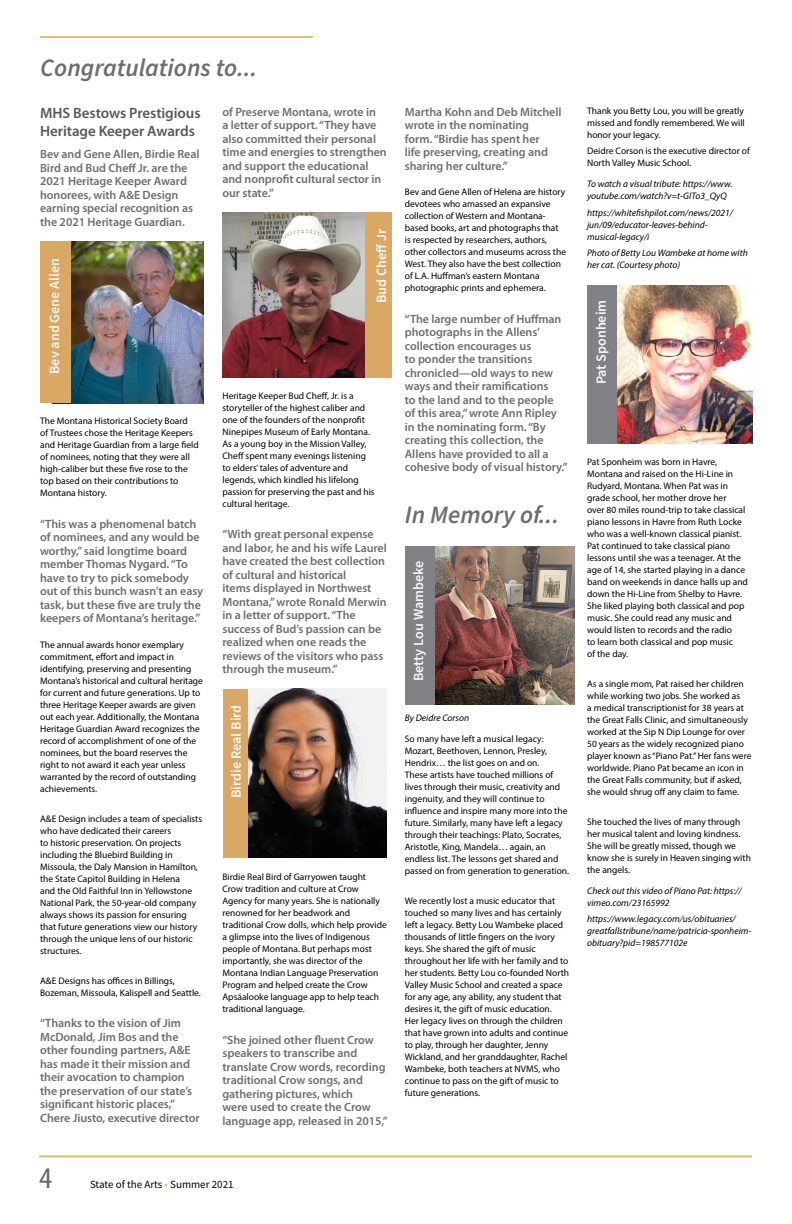
<style>
.page{position:relative;width:792px;height:1224px;background:#fff}
.page>*{position:absolute;margin:0;border:0;box-sizing:border-box;transform-origin:0 0}
.t1{font:condensed 30px "Myriad Pro";color:#636466;scale:1.12 1}
.t2{font:italic 600 25px "Source Sans Pro";color:#6d6e71}
.t3{font:600 15px/18px "Myriad Pro";letter-spacing:-.005em;color:#58595b}
.t4{font:600 14.1px "Source Sans Pro";color:#f6f6f6}
.t5{font:600 12px/13.5px "Myriad Pro";letter-spacing:-.005em;color:#6d6e71}
.t6{font:11px "Source Sans Pro";color:#000}
.t7{font:9.5px/12px "Myriad Pro";color:#000}
.t8{font:italic 9.5px/12px "Myriad Pro";color:#000}
.s1{color:#debf67}
</style>
<div class="page">
<svg style="left:40px;top:1157px;width:711px;height:1px"></svg>
<hr style="left:40px;top:1155px;width:711px;height:2px;background:#ddbe68">
<hr style="left:40px;top:36px;width:272px;height:2px;background:#ddbe68">
<img style="left:71px;top:241px;width:133px;height:162px">
<div style="left:41px;top:241px;width:30px;height:162px;background:#d9a864"></div>
<img style="left:222px;top:212px;width:143px;height:166px">
<div style="left:365px;top:212px;width:27px;height:166px;background:#d9a864"></div>
<img style="left:248px;top:689px;width:138px;height:168px">
<div style="left:223px;top:689px;width:25px;height:168px;background:#d9a864"></div>
<img style="left:434px;top:546px;width:140px;height:158px">
<div style="left:405px;top:546px;width:29px;height:159px;background:#808285"></div>
<img style="left:617px;top:285px;width:135px;height:158px">
<div style="left:587px;top:285px;width:30px;height:159px;background:#808285"></div>
<h2 class="t2" style="left:40px;top:51px;width:218px">Congratulations to...</h2>
<h3 class="t3" style="left:40px;top:103px;width:162px">MHS Bestows Prestigious<br>Heritage Keeper Awards</h3>
<p class="t5" style="left:40px;top:147px;width:161px">Bev and Gene Allen, Birdie Real<br>Bird and Bud Cheff Jr. are the<br>2021 Heritage Keeper Award honorees, with A&amp;E Design earning special recognition as the 2021 Heritage Guardian.</p>
<h3 class="t4" style="left:45px;top:374px;width:117px;rotate:-90deg">Bev and Gene Allen</h3>
<p class="t7" style="left:40px;top:415px;width:160px">The Montana Historical Society Board<br>of Trustees chose the Heritage Keepers and Heritage Guardian from a large field of nominees, noting that they were all high-caliber but these five rose to the top based on their contributions to Montana history.</p>
<p class="t5" style="left:40px;top:517px;width:165px">“This was a phenomenal batch of nominees, and any would be worthy,” said longtime board member Thomas Nygard. “To have to try to pick somebody out of this bunch wasn’t an easy task, but these five are truly the keepers of Montana’s heritage.”</p>
<p class="t7" style="left:40px;top:639px;width:164px">The annual awards honor exemplary commitment, effort and impact in identifying, preserving and presenting Montana’s historical and cultural heritage for current and future generations. Up to three Heritage Keeper awards are given out each year. Additionally, the Montana Heritage Guardian Award recognizes the record of accomplishment of one of the nominees, but the board reserves the right to not award it each year unless warranted by the record of outstanding achievements.</p>
<p class="t7" style="left:40px;top:813px;width:164px">A&amp;E Design includes a team of specialists who have dedicated their careers<br>to historic preservation. On projects including the Bluebird Building in Missoula, the Daly Mansion in Hamilton, the State Capitol Building in Helena<br>and the Old Faithful Inn in Yellowstone National Park, the 50-year-old company always shows its passion for ensuring that future generations view our history through the unique lens of our historic structures.</p>
<p class="t7" style="left:40px;top:975px;width:162px">A&amp;E Designs has offices in Billings,<br>Bozeman, Missoula, Kalispell and Seattle.</p>
<p class="t5" style="left:40px;top:1016px;width:161px">“Thanks to the vision of Jim<br>McDonald, Jim Bos and the other founding partners, A&amp;E has made it their mission and their avocation to champion the preservation of our state’s significant historic places,”<br>Chere Jiusto, executive director</p>
<p class="t5" style="left:222px;top:104px;width:166px">of Preserve Montana, wrote in<br>a letter of support. “They have also committed their personal time and energies to strengthen and support the educational and nonprofit cultural sector in our state.”</p>
<h3 class="t4" style="left:372px;top:303px;width:76px;rotate:-90deg">Bud Cheff Jr</h3>
<p class="t7" style="left:222px;top:389px;width:154px">Heritage Keeper Bud Cheff, Jr. is a storyteller of the highest caliber and one of the founders of the nonprofit Ninepipes Museum of Early Montana.<br>As a young boy in the Mission Valley, Cheff spent many evenings listening to elders’ tales of adventure and legends, which kindled his lifelong passion for preserving the past and his cultural heritage.</p>
<p class="t5" style="left:222px;top:527px;width:166px">“With great personal expense and labor, he and his wife Laurel have created the best collection of cultural and historical<br>items displayed in Northwest<br>Montana,” wrote Ronald Merwin in a letter of support. “The success of Bud’s passion can be realized when one reads the reviews of the visitors who pass through the museum.”</p>
<h3 class="t4" style="left:227px;top:798px;width:95px;rotate:-90deg">Birdie Real Bird</h3>
<p class="t7" style="left:222px;top:871px;width:166px">Birdie Real Bird of Garryowen taught Crow tradition and culture at Crow Agency for many years. She is nationally renowned for her beadwork and traditional Crow dolls, which help provide a glimpse into the lives of Indigenous people of Montana. But perhaps most importantly, she was director of the Montana Indian Language Preservation Program and helped create the Crow Apsáalooke language app to help teach traditional language.</p>
<p class="t5" style="left:222px;top:1032px;width:167px">“She joined other fluent Crow speakers to transcribe and translate Crow words, recording traditional Crow songs, and gathering pictures, which<br>were used to create the Crow language app, released in 2015,”</p>
<h1 class="t1" style="left:39px;top:1160px;width:13px">4</h1>
<p class="t6" style="left:90px;top:1177px;width:145px">State of the Arts <span class="s1">•</span> Summer 2021</p>
<p class="t5" style="left:405px;top:104px;width:158px">Martha Kohn and Deb Mitchell wrote in the nominating<br>form. “Birdie has spent her<br>life preserving, creating and sharing her culture.”</p>
<p class="t7" style="left:405px;top:186px;width:163px">Bev and Gene Allen of Helena are history devotees who amassed an expansive collection of Western and Montana&shy;based books, art and photographs that is respected by researchers, authors, other collectors and museums across the West. They also have the best collection of L.A. Huffman’s eastern Montana photographic prints and ephemera.</p>
<p class="t5" style="left:405px;top:311px;width:164px">“The large number of Huffman photographs in the Allens’ collection encourages us<br>to ponder the transitions chronicled—old ways to new ways and their ramifications<br>to the land and to the people<br>of this area,” wrote Ann Ripley in the nominating form. “By creating this collection, the<br>Allens have provided to all a cohesive body of visual history.”</p>
<h2 class="t2" style="left:405px;top:498px;width:156px">In Memory of...</h2>
<h3 class="t4" style="left:409px;top:681px;width:122px;rotate:-90deg">Betty Lou Wambeke</h3>
<p class="t8" style="left:405px;top:712px;width:66px">By Deidre Corson</p>
<p class="t7" style="left:405px;top:733px;width:166px">So many have left a musical legacy:<br>Mozart, Beethoven, Lennon, Presley, Hendrix… the list goes on and on.<br>These artists have touched millions of lives through their music, creativity and ingenuity, and they will continue to influence and inspire many more into the future. Similarly, many have left a legacy through their teachings: Plato, Socrates, Aristotle, King, Mandela… again, an endless list. The lessons get shared and passed on from generation to generation.</p>
<p class="t7" style="left:405px;top:895px;width:166px">We recently lost a music educator that touched so many lives and has certainly left a legacy. Betty Lou Wambeke placed thousands of little fingers on the ivory keys. She shared the gift of music throughout her life with her family and to her students. Betty Lou co-founded North Valley Music School and created a space for any age, any ability, any student that desires it, the gift of music education.<br>Her legacy lives on through the children that have grown into adults and continue to play, through her daughter, Jenny Wickland, and her granddaughter, Rachel Wambeke, both teachers at NVMS, who continue to pass on the gift of music to future generations.</p>
<p class="t7" style="left:587px;top:104px;width:159px;text-align:justify">Thank you Betty Lou, you will be greatly missed and fondly remembered. We will honor your legacy.</p>
<p class="t7" style="left:587px;top:145px;width:164px">Deidre Corson is the executive director of<br>North Valley Music School.</p>
<p class="t8" style="left:587px;top:178px;width:147px">To watch a visual tribute: https://www. youtube.com/watch?v=t-GITo3_QyQ</p>
<p class="t8" style="left:587px;top:206px;width:147px">https://whitefishpilot.com/news/2021/ jun/09/educator-leaves-behind&shy;musical-legacy/i</p>
<p class="t8" style="left:587px;top:247px;width:162px">Photo of Betty Lou Wambeke at home with her cat. (Courtesy photo)</p>
<h3 class="t4" style="left:592px;top:384px;width:86px;rotate:-90deg">Pat Sponheim</h3>
<p class="t7" style="left:587px;top:455px;width:162px">Pat Sponheim was born in Havre, Montana and raised on the Hi-Line in Rudyard, Montana. When Pat was in grade school, her mother drove her<br>over 80 miles round-trip to take classical piano lessons in Havre from Ruth Locke who was a well-known classical pianist.<br>Pat continued to take classical piano lessons until she was a teenager. At the age of 14, she started playing in a dance band on weekends in dance halls up and down the Hi-Line from Shelby to Havre.<br>She liked playing both classical and pop music. She could read any music and would listen to records and the radio<br>to learn both classical and pop music<br>of the day.</p>
<p class="t7" style="left:587px;top:677px;width:166px">As a single mom, Pat raised her children while working two jobs. She worked as<br>a medical transcriptionist for 38 years at the Great Falls Clinic, and simultaneously worked at the Sip N Dip Lounge for over 50 years as the widely recognized piano player known as “Piano Pat.” Her fans were worldwide. Piano Pat became an icon in the Great Falls community, but if asked, she would shrug off any claim to fame.</p>
<p class="t7" style="left:587px;top:815px;width:165px">She touched the lives of many through her musical talent and loving kindness.<br>She will be greatly missed, though we know she is surely in Heaven singing with the angels.</p>
<p class="t8" style="left:587px;top:884px;width:156px">Check out this video of Piano Pat: https:// vimeo.com/23165992</p>
<p class="t8" style="left:587px;top:913px;width:166px">https://www.legacy.com/us/obituaries/ greatfallstribune/name/patricia-sponheim&shy;obituary?pid=198577102e</p>
</div>
